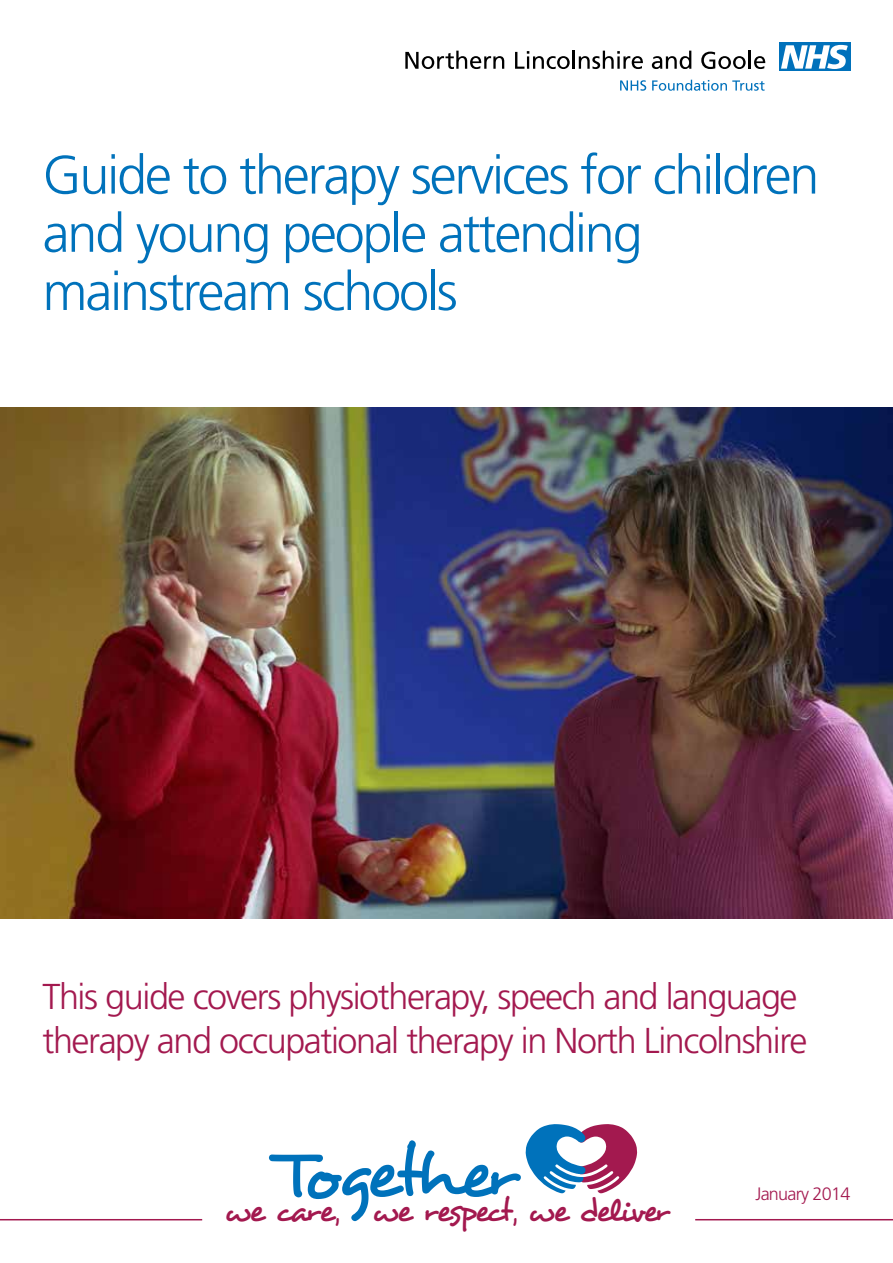
<style>
.page{position:relative;width:893px;height:1263px;background:#fff}
.page>*{position:absolute;margin:0;border:0;box-sizing:border-box;transform-origin:0 0}
.t1{font:73.8px "Desyrel";letter-spacing:-.095em;color:#0072bb}
.t2{font:300 54px/58.2px "Frutiger LT Std";letter-spacing:-.04em;color:#0072bb}
.t3{font:300 36px/43.2px "Frutiger LT Std";letter-spacing:-.04em;color:#a3194f}
.t4{font:33.3px "Desyrel";letter-spacing:-.07em;color:#a3194f}
.t5{font:300 18px "Frutiger LT Std";letter-spacing:-.04em;color:#a3194f}
</style>
<div class="page">
<svg style="left:525px;top:1124px;width:112px;height:69px"></svg>
<hr style="left:695px;top:1219px;width:198px;height:1px;background:#a3194f">
<hr style="left:0;top:1219px;width:202px;height:1px;background:#a3194f">
<svg style="left:405px;top:51px;width:99px;height:18px"></svg>
<svg style="left:515px;top:51px;width:128px;height:18px"></svg>
<svg style="left:652px;top:51px;width:39px;height:18px"></svg>
<svg style="left:701px;top:51px;width:64px;height:18px"></svg>
<div style="left:779px;top:43px;width:71px;height:28px;background:#0071bb"></div>
<svg style="left:781px;top:45px;width:67px;height:24px"></svg>
<svg style="left:620px;top:80px;width:26px;height:11px"></svg>
<svg style="left:652px;top:80px;width:113px;height:11px"></svg>
<img style="left:0;top:408px;width:893px;height:510px">
<h2 class="t2" style="left:43px;top:147px;width:778px">Guide to therapy services for children and young people attending mainstream schools</h2>
<p class="t3" style="left:43px;top:976px;width:766px">This guide covers physiotherapy, speech and language therapy and occupational therapy in North Lincolnshire</p>
<h1 class="t1" style="left:275px;top:1127px;width:244px">Together</h1>
<p class="t4" style="left:224px;top:1189px;width:447px">we care, we respect, we deliver</p>
<p class="t5" style="left:755px;top:1183px;width:97px">January 2014</p>
</div>
